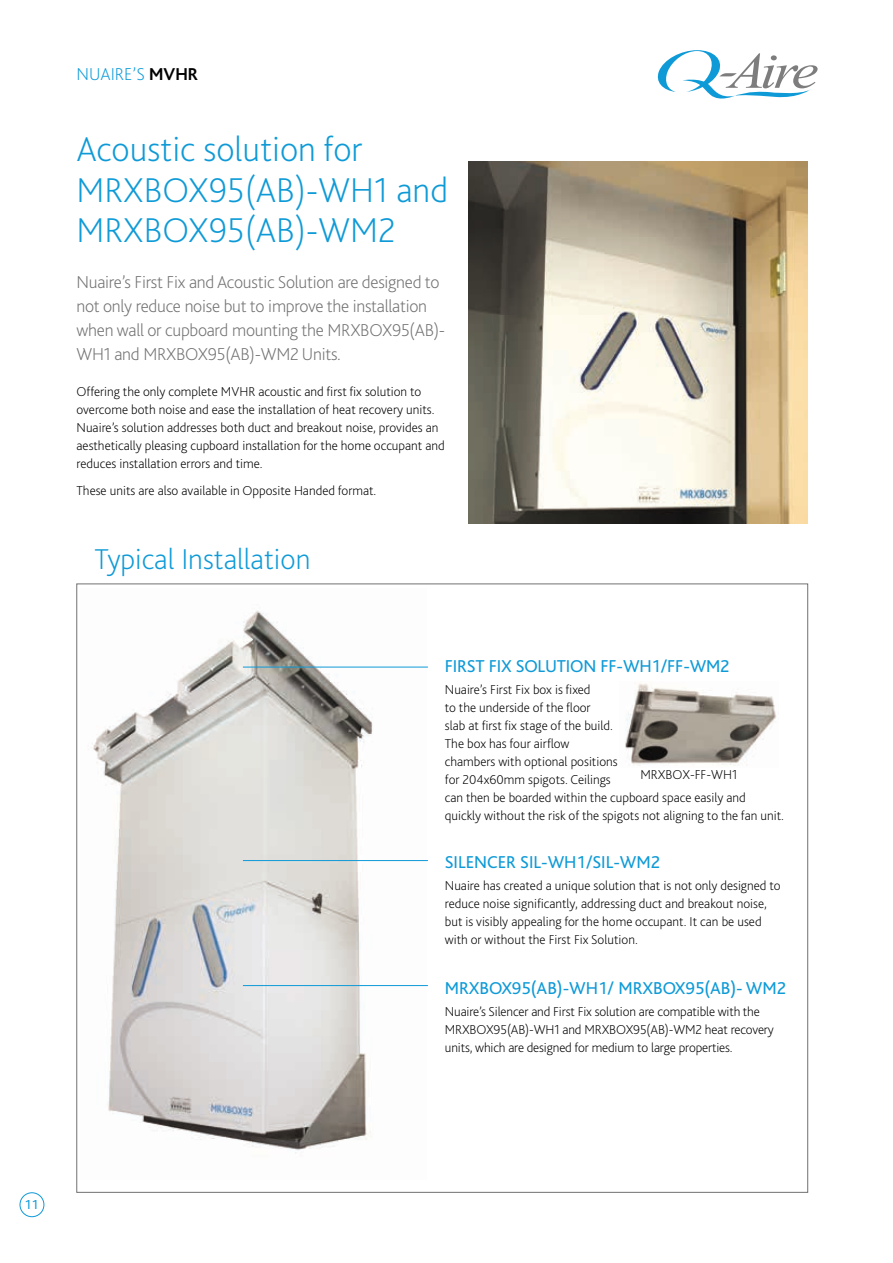
<style>
.page{position:relative;width:893px;height:1263px;background:#fff}
.page>*{position:absolute;margin:0;border:0;box-sizing:border-box;transform-origin:0 0}
.t1{font:200 36px/40.5px "Bliss 2";color:#0e9ad7}
.t2{font:200 30px "Bliss 2";color:#0e9ad7}
.t3{font:200 18px/24px "Bliss 2";letter-spacing:-.015em;color:#717171}
.t4{font:18px "Bliss";color:#0e9ad7}
.t5{font:200 18px "Bliss 2";color:#0e9ad7}
.t6{font:200 13.5px/18px "Bliss 2";color:#000}
.t7{font:13.5px "Bliss";color:#0e9ad7}
.s1{font-family:"Bliss";font-weight:700;color:#000}
</style>
<div class="page">
<div style="left:20px;top:1192px;width:24px;height:25px;border:1px solid #0e9ad7;border-radius:50%"></div>
<img style="left:468px;top:162px;width:340px;height:362px">
<img style="left:88px;top:611px;width:339px;height:543px">
<hr style="left:243px;top:667px;width:185px;height:1px;background:#0e9ad7">
<hr style="left:243px;top:860px;width:185px;height:1px;background:#0e9ad7">
<hr style="left:243px;top:985px;width:185px;height:1px;background:#0e9ad7">
<svg style="left:657px;top:50px;width:161px;height:49px"></svg>
<img style="left:625px;top:683px;width:152px;height:83px">
<h3 class="t5" style="left:77px;top:63px;width:123px">NUAIRE’S <span class="s1">MVHR</span></h3>
<h1 class="t1" style="left:77px;top:128px;width:373px">Acoustic solution for<br>MRXBOX95(AB)-WH1 and<br>MRXBOX95(AB)-WM2</h1>
<h3 class="t3" style="left:77px;top:270px;width:370px">Nuaire’s First Fix and Acoustic Solution are designed to not only reduce noise but to improve the installation when wall or cupboard mounting the MRXBOX95(AB)- WH1 and MRXBOX95(AB)-WM2 Units.</h3>
<p class="t6" style="left:77px;top:382px;width:370px">Offering the only complete MVHR acoustic and first fix solution to overcome both noise and ease the installation of heat recovery units.<br>Nuaire’s solution addresses both duct and breakout noise, provides an aesthetically pleasing cupboard installation for the home occupant and reduces installation errors and time.</p>
<p class="t6" style="left:77px;top:481px;width:301px">These units are also available in Opposite Handed format.</p>
<h2 class="t2" style="left:94px;top:540px;width:217px">Typical Installation</h2>
<h3 class="t4" style="left:445px;top:656px;width:286px">FIRST FIX SOLUTION FF-WH1/FF-WM2</h3>
<p class="t6" style="left:445px;top:680px;width:341px">Nuaire’s First Fix box is fixed<br>to the underside of the floor<br>slab at first fix stage of the build.<br>The box has four airflow<br>chambers with optional positions<br>for 204x60mm spigots. Ceilings<br>can then be boarded within the cupboard space easily and quickly without the risk of the spigots not aligning to the fan unit.</p>
<p class="t6" style="left:640px;top:766px;width:98px">MRXBOX-FF-WH1</p>
<h3 class="t4" style="left:445px;top:852px;width:217px">SILENCER SIL-WH1/SIL-WM2</h3>
<p class="t6" style="left:445px;top:876px;width:337px">Nuaire has created a unique solution that is not only designed to reduce noise significantly, addressing duct and breakout noise, but is visibly appealing for the home occupant. It can be used with or without the First Fix Solution.</p>
<h3 class="t4" style="left:445px;top:978px;width:343px">MRXBOX95(AB)-WH1/ MRXBOX95(AB)- WM2</h3>
<p class="t6" style="left:445px;top:1002px;width:330px">Nuaire’s Silencer and First Fix solution are compatible with the<br>MRXBOX95(AB)-WH1 and MRXBOX95(AB)-WM2 heat recovery units, which are designed for medium to large properties.</p>
<p class="t7" style="left:25px;top:1197px;width:16px">11</p>
</div>
